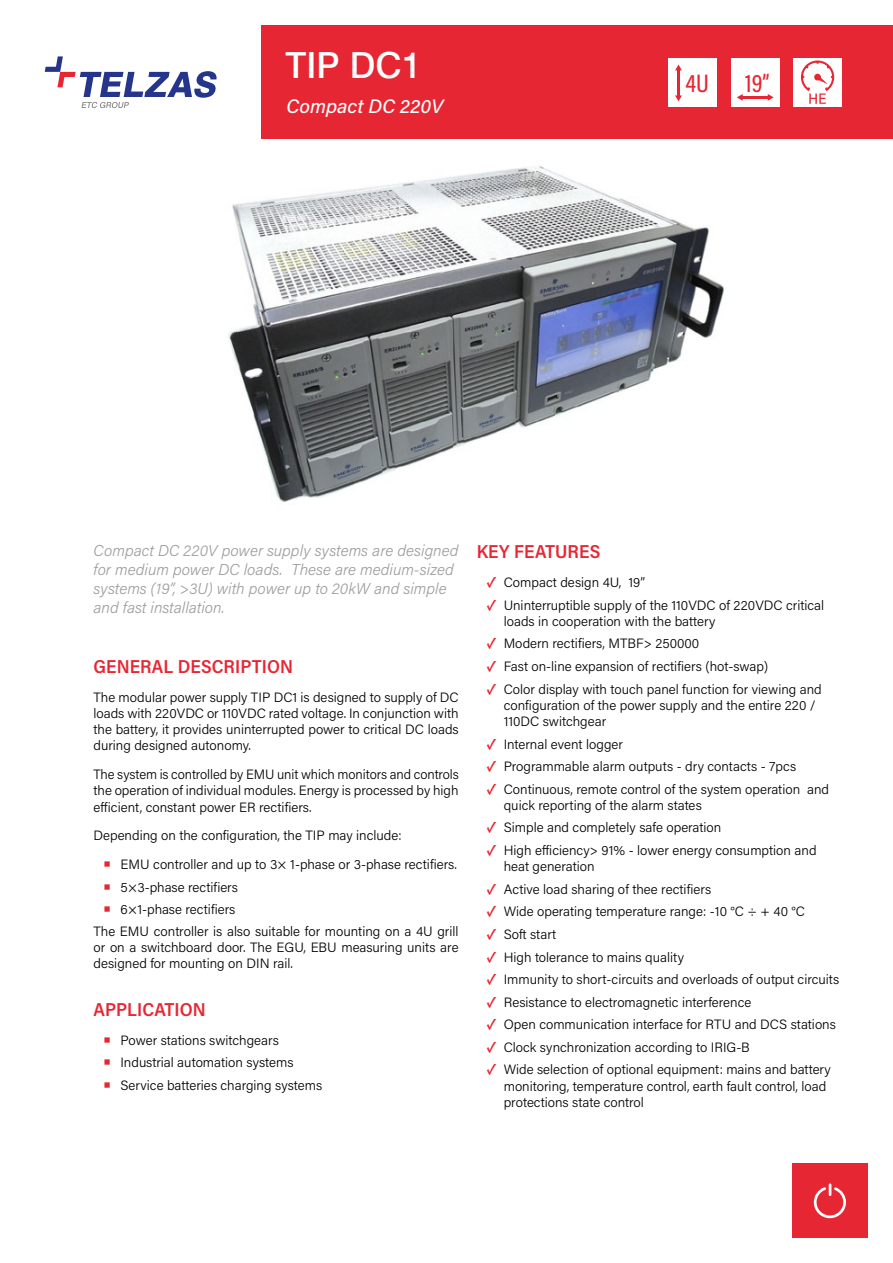
<style>
.page{position:relative;width:893px;height:1263px;background:#fff}
.page>*{position:absolute;margin:0;border:0;box-sizing:border-box;transform-origin:0 0}
.t1{font:36px "Swis 721 Md EU";color:#fff}
.t2{font:500 25.5px "Acumin Pro Cond";color:#e62733}
.t3{font:italic 500 19.5px "Acumin Pro";color:#fff}
.t4{font:600 18.75px "Acumin Pro Semi Cond";letter-spacing:.005em;color:#e62733}
.t5{font:italic 300 15.75px/18.9px "Acumin Pro";color:#9d9d9c}
.t6{font:300 13.5px/16.2px "Acumin Pro";color:#000}
.s1{font-weight:700;color:#e62733}
</style>
<div class="page">
<img style="left:228px;top:166px;width:496px;height:336px">
<div style="left:792px;top:1163px;width:75px;height:74px;background:#e62733"></div>
<svg style="left:814px;top:1183px;width:32px;height:35px"></svg>
<div style="left:261px;top:25px;width:632px;height:114px;background:#e62733"></div>
<svg style="left:45px;top:56px;width:172px;height:52px"></svg>
<div style="left:731px;top:59px;width:49px;height:48px;background:#fff"></div>
<div style="left:668px;top:59px;width:49px;height:48px;background:#fff"></div>
<div style="left:793px;top:58px;width:49px;height:49px;background:#fff"></div>
<svg style="left:801px;top:60px;width:33px;height:44px"></svg>
<hr style="left:677px;top:69px;width:2px;height:27px;background:#e62733">
<svg style="left:675px;top:95px;width:7px;height:6px"></svg>
<svg style="left:675px;top:65px;width:7px;height:5px"></svg>
<hr style="left:742px;top:96px;width:27px;height:2px;background:#e62733">
<svg style="left:768px;top:94px;width:6px;height:7px"></svg>
<svg style="left:737px;top:94px;width:6px;height:7px"></svg>
<h1 class="t1" style="left:285px;top:43px;width:138px">TIP DC1</h1>
<h3 class="t3" style="left:286px;top:93px;width:158px">Compact DC 220V</h3>
<h2 class="t2" style="left:685px;top:67px;width:25px">4U</h2>
<h2 class="t2" style="left:745px;top:67px;width:26px">19”</h2>
<p class="t5" style="left:94px;top:540px;width:366px">Compact DC 220V power supply systems are designed for medium power DC loads. These are medium-sized systems (19”, &gt;3U) with power up to 20kW and simple and fast installation.</p>
<h3 class="t4" style="left:94px;top:653px;width:201px">GENERAL DESCRIPTION</h3>
<p class="t6" style="left:94px;top:688px;width:367px;text-align:justify">The modular power supply TIP DC1 is designed to supply of DC loads with 220VDC or 110VDC rated voltage. In conjunction with the battery, it provides uninterrupted power to critical DC loads during designed autonomy.</p>
<p class="t6" style="left:94px;top:766px;width:367px;text-align:justify">The system is controlled by EMU unit which monitors and controls the operation of individual modules. Energy is processed by high efficient, constant power ER rectifiers.</p>
<p class="t6" style="left:121px;top:821px;width:338px;line-height:29px;text-indent:-27px">Depending on the configuration, the TIP may include:<br>EMU controller and up to 3× 1-phase or 3-phase rectifiers.</p>
<p class="t6" style="left:121px;top:878px;width:119px">5×3-phase rectifiers</p>
<p class="t6" style="left:121px;top:900px;width:116px">6×1-phase rectifiers</p>
<p class="t6" style="left:94px;top:922px;width:366px">The EMU controller is also suitable for mounting on a 4U grill</p>
<p class="t6" style="left:94px;top:939px;width:367px">or on a switchboard door. The EGU, EBU measuring units are designed for mounting on DIN rail.</p>
<h3 class="t4" style="left:94px;top:997px;width:114px">APPLICATION</h3>
<p class="t6" style="left:121px;top:1029px;width:203px;line-height:22.2px">Power stations switchgears<br>Industrial automation systems<br>Service batteries charging systems</p>
<h3 class="t4" style="left:477px;top:538px;width:125px">KEY FEATURES</h3>
<p class="t6" style="left:487px;top:574px;width:160px"><span class="s1">✓</span> Compact design 4U, 19”</p>
<p class="t6" style="left:504px;top:596px;width:322px;text-indent:-17px"><span class="s1">✓</span> Uninterruptible supply of the 110VDC of 220VDC critical loads in cooperation with the battery</p>
<p class="t6" style="left:487px;top:635px;width:214px"><span class="s1">✓</span> Modern rectifiers, MTBF&gt; 250000</p>
<p class="t6" style="left:487px;top:658px;width:283px"><span class="s1">✓</span> Fast on-line expansion of rectifiers (hot-swap)</p>
<p class="t6" style="left:504px;top:680px;width:320px;text-indent:-17px"><span class="s1">✓</span> Color display with touch panel function for viewing and configuration of the power supply and the entire 220 /<br>110DC switchgear</p>
<p class="t6" style="left:487px;top:735px;width:138px"><span class="s1">✓</span> Internal event logger</p>
<p class="t6" style="left:487px;top:758px;width:311px"><span class="s1">✓</span> Programmable alarm outputs - dry contacts - 7pcs</p>
<p class="t6" style="left:504px;top:780px;width:327px;text-indent:-17px"><span class="s1">✓</span> Continuous, remote control of the system operation and quick reporting of the alarm states</p>
<p class="t6" style="left:487px;top:819px;width:236px"><span class="s1">✓</span> Simple and completely safe operation</p>
<p class="t6" style="left:504px;top:842px;width:314px;text-indent:-17px"><span class="s1">✓</span> High efficiency&gt; 91% - lower energy consumption and heat generation</p>
<p class="t6" style="left:487px;top:880px;width:226px"><span class="s1">✓</span> Active load sharing of thee rectifiers</p>
<p class="t6" style="left:487px;top:903px;width:320px"><span class="s1">✓</span> Wide operating temperature range: -10 °C ÷ + 40 °C</p>
<p class="t6" style="left:487px;top:926px;width:71px"><span class="s1">✓</span> Soft start</p>
<p class="t6" style="left:487px;top:948px;width:199px"><span class="s1">✓</span> High tolerance to mains quality</p>
<p class="t6" style="left:487px;top:971px;width:354px"><span class="s1">✓</span> Immunity to short-circuits and overloads of output circuits</p>
<p class="t6" style="left:487px;top:993px;width:266px"><span class="s1">✓</span> Resistance to electromagnetic interference</p>
<p class="t6" style="left:487px;top:1016px;width:351px"><span class="s1">✓</span> Open communication interface for RTU and DCS stations</p>
<p class="t6" style="left:487px;top:1038px;width:265px"><span class="s1">✓</span> Clock synchronization according to IRIG-B</p>
<p class="t6" style="left:504px;top:1061px;width:329px;text-indent:-17px"><span class="s1">✓</span> Wide selection of optional equipment: mains and battery monitoring, temperature control, earth fault control, load protections state control</p>
</div>
